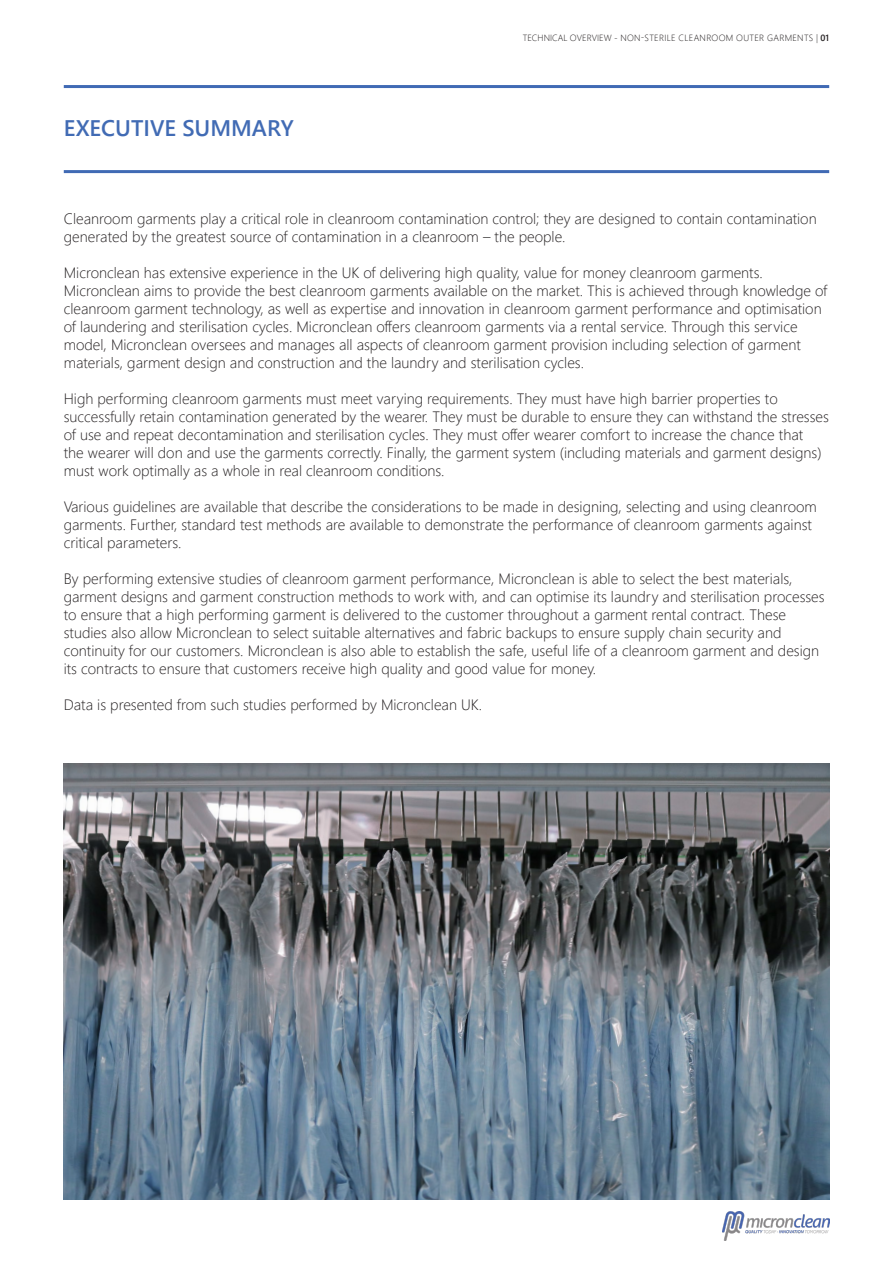
<style>
.page{position:relative;width:893px;height:1263px;background:#fff}
.page>*{position:absolute;margin:0;border:0;box-sizing:border-box;transform-origin:0 0}
.t1{font:600 22.5px "Segoe UI";color:#416bb4}
.t2{font:300 15px/18px "Segoe UI";color:#231f20}
.t3{font:300 9px "Segoe UI";letter-spacing:.035em;color:#231f20}
.s1{font-weight:600}
</style>
<div class="page">
<img style="left:723px;top:1211px;width:106px;height:29px">
<hr style="left:64px;top:170px;width:765px;height:3px;background:#406ab4">
<hr style="left:64px;top:85px;width:765px;height:3px;background:#406ab4">
<img style="left:64px;top:764px;width:765px;height:435px">
<p class="t1" style="left:64px;top:107px;width:231px">EXECUTIVE SUMMARY</p>
<p class="t3" style="left:523px;top:29px;width:308px">TECHNICAL OVERVIEW - NON-STERILE CLEANROOM OUTER GARMENTS | <span class="s1">01</span></p>
<p class="t2" style="left:64px;top:208px;width:754px">Cleanroom garments play a critical role in cleanroom contamination control; they are designed to contain contamination generated by the greatest source of contamination in a cleanroom – the people.</p>
<p class="t2" style="left:64px;top:262px;width:765px">Micronclean has extensive experience in the UK of delivering high quality, value for money cleanroom garments.<br>Micronclean aims to provide the best cleanroom garments available on the market. This is achieved through knowledge of cleanroom garment technology, as well as expertise and innovation in cleanroom garment performance and optimisation of laundering and sterilisation cycles. Micronclean offers cleanroom garments via a rental service. Through this service model, Micronclean oversees and manages all aspects of cleanroom garment provision including selection of garment materials, garment design and construction and the laundry and sterilisation cycles.</p>
<p class="t2" style="left:64px;top:388px;width:767px">High performing cleanroom garments must meet varying requirements. They must have high barrier properties to successfully retain contamination generated by the wearer. They must be durable to ensure they can withstand the stresses of use and repeat decontamination and sterilisation cycles. They must offer wearer comfort to increase the chance that<br>the wearer will don and use the garments correctly. Finally, the garment system (including materials and garment designs) must work optimally as a whole in real cleanroom conditions.</p>
<p class="t2" style="left:64px;top:496px;width:754px">Various guidelines are available that describe the considerations to be made in designing, selecting and using cleanroom garments. Further, standard test methods are available to demonstrate the performance of cleanroom garments against critical parameters.</p>
<p class="t2" style="left:64px;top:568px;width:762px">By performing extensive studies of cleanroom garment performance, Micronclean is able to select the best materials, garment designs and garment construction methods to work with, and can optimise its laundry and sterilisation processes to ensure that a high performing garment is delivered to the customer throughout a garment rental contract. These studies also allow Micronclean to select suitable alternatives and fabric backups to ensure supply chain security and continuity for our customers. Micronclean is also able to establish the safe, useful life of a cleanroom garment and design its contracts to ensure that customers receive high quality and good value for money.</p>
<p class="t2" style="left:64px;top:694px;width:420px">Data is presented from such studies performed by Micronclean UK.</p>
</div>
